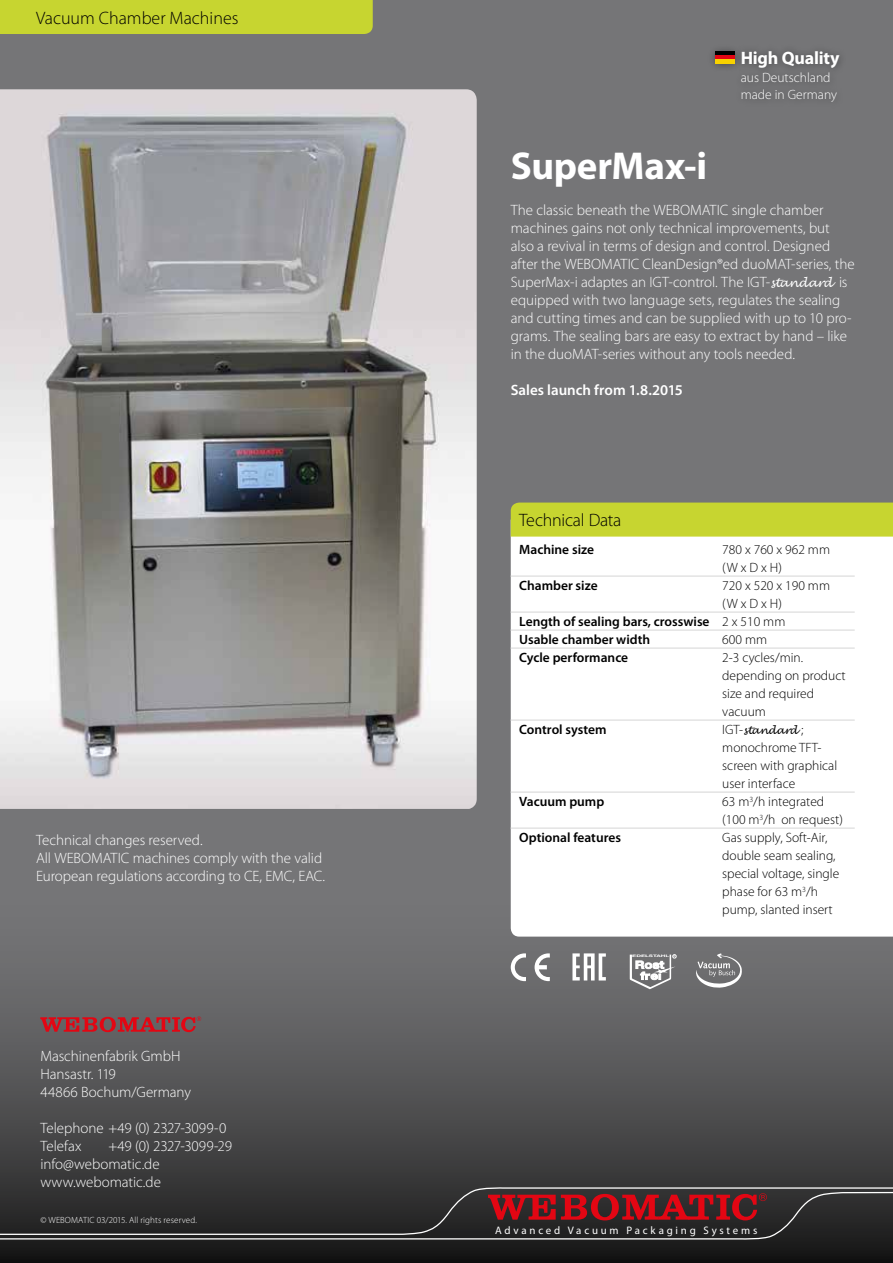
<style>
.page{position:relative;width:893px;height:1263px;background:#757577}
.page>*{position:absolute;margin:0;border:0;box-sizing:border-box;transform-origin:0 0}
.t1{font:700 39px "Myriad Pro";letter-spacing:-.005em;color:#fff}
.t2{font:300 18px "Myriad Pro";color:#000}
.t3{font:700 18px "Myriad Pro";letter-spacing:-.015em;color:#fff}
.t4{font:300 15px/18px "Myriad Pro";letter-spacing:-.005em;color:#fff}
.t5{font:600 15px "Myriad Pro";color:#fff}
.t6{font:300 13.5px/18px "Myriad Pro";color:#000}
.t7{font:600 13.5px "Myriad Pro";color:#000}
.t8{font:300 13.5px/16.5px "Myriad Pro";color:#fff}
.t9{font:10.95px "Myriad Pro";letter-spacing:.255em;color:#fff}
.t10{font:italic 10.5px "Lucida Handwriting";letter-spacing:-.01em;color:#000}
.t11{font:300 9px "Myriad Pro";letter-spacing:.015em;color:#fff}
.t12{font:700 3.3px "Helvetica Neue";color:#fff;scale:1.88 1}
.t13{font:700 2.55px "Helvetica Neue";color:#fff}
.s1{font-family:"Lucida Handwriting";font-weight:400;font-style:italic;font-size:12px}
.s2{font-weight:300}
.s3{font-family:"Myriad Pro";font-weight:300;font-style:normal;font-size:13.5px}
</style>
<div class="page">
<svg style="left:0;top:897px;width:893px;height:366px"></svg>
<div style="left:511px;top:537px;width:382px;height:399px;background:#fff"></div>
<img style="left:0;top:89px;width:477px;height:720px">
<div style="left:0;top:0;width:373px;height:34px;background:#c7d530"></div>
<svg style="left:0;top:1186px;width:893px;height:55px;background:#403132"></svg>
<svg style="left:696px;top:953px;width:46px;height:35px"></svg>
<svg style="left:511px;top:953px;width:15px;height:28px"></svg>
<svg style="left:535px;top:953px;width:15px;height:28px"></svg>
<svg style="left:630px;top:954px;width:46px;height:35px"></svg>
<svg style="left:572px;top:953px;width:34px;height:27px"></svg>
<svg style="left:40px;top:1016px;width:161px;height:16px;background:#9b3940"></svg>
<div style="left:734px;top:44px;width:113px;height:66px;background:#000;opacity:.4"></div>
<div style="left:707px;top:44px;width:36px;height:29px;background:#000;opacity:.4"></div>
<svg style="left:715px;top:52px;width:19px;height:4px"></svg>
<svg style="left:715px;top:56px;width:19px;height:4px"></svg>
<hr style="left:715px;top:60px;width:19px;height:4px;background:#f8d200">
<hr style="left:511px;top:575px;width:344px;height:2px;background:#e3e3e3">
<hr style="left:511px;top:611px;width:344px;height:2px;background:#e3e3e3">
<hr style="left:511px;top:629px;width:344px;height:2px;background:#e3e3e3">
<hr style="left:511px;top:647px;width:344px;height:2px;background:#e3e3e3">
<hr style="left:511px;top:719px;width:344px;height:2px;background:#e3e3e3">
<hr style="left:511px;top:791px;width:344px;height:2px;background:#e3e3e3">
<hr style="left:511px;top:827px;width:344px;height:2px;background:#e3e3e3">
<div style="left:511px;top:503px;width:382px;height:34px;background:#c7d530"></div>
<p class="t2" style="left:36px;top:7px;width:204px">Vacuum Chamber Machines</p>
<p class="t4" style="left:36px;top:831px;width:290px">Technical changes reserved.<br>All WEBOMATIC machines comply with the valid<br>European regulations according to CE, EMC, EAC.</p>
<p class="t4" style="left:40px;top:1047px;width:152px">Maschinenfabrik GmbH<br>Hansastr. 119<br>44866 Bochum/Germany</p>
<p class="t4" style="left:40px;top:1119px;width:187px">Telephone +49 (0) 2327-3099-0<br>Telefax</p>
<p class="t4" style="left:40px;top:1137px;width:193px;text-indent:68px">+49 (0) 2327-3099-29 info@webomatic.de www.webomatic.de</p>
<p class="t11" style="left:40px;top:1215px;width:158px">© WEBOMATIC 03/2015. All rights reserved.</p>
<h1 class="t1" style="left:511px;top:141px;width:198px">SuperMax-i</h1>
<p class="t3" style="left:741px;top:46px;width:100px">High Quality</p>
<p class="t8" style="left:741px;top:70px;width:98px">aus Deutschland made in Germany</p>
<p class="t4" style="left:511px;top:201px;width:345px">The classic beneath the WEBOMATIC single chamber machines gains not only technical improvements, but also a revival in terms of design and control. Designed after the WEBOMATIC CleanDesign®ed duoMAT-series, the SuperMax-i adaptes an IGT-control. The IGT-<span class="s1">standard</span> is equipped with two language sets, regulates the sealing and cutting times and can be supplied with up to 10 pro&shy;grams. The sealing bars are easy to extract by hand – like in the duoMAT-series without any tools needed.</p>
<p class="t5" style="left:511px;top:381px;width:174px">Sales launch from 1.8.2015</p>
<p class="t2" style="left:519px;top:509px;width:104px">Technical Data</p>
<p class="t7" style="left:519px;top:541px;width:76px">Machine size</p>
<p class="t6" style="left:722px;top:541px;width:109px">780 x 760 x 962 mm (W x D x H)</p>
<p class="t7" style="left:519px;top:577px;width:80px">Chamber size</p>
<p class="t6" style="left:722px;top:577px;width:109px">720 x 520 x 190 mm</p>
<p class="t6" style="left:722px;top:595px;width:61px">(W x D x H)</p>
<p class="t7" style="left:519px;top:613px;width:268px">Length of sealing bars, crosswise <span class="s2">2 x 510 mm</span></p>
<p class="t7" style="left:519px;top:631px;width:132px">Usable chamber width</p>
<p class="t6" style="left:722px;top:631px;width:46px">600 mm</p>
<p class="t7" style="left:519px;top:649px;width:110px">Cycle performance</p>
<p class="t6" style="left:722px;top:649px;width:125px">2-3 cycles/min. depending on product size and required vacuum</p>
<p class="t7" style="left:519px;top:721px;width:89px">Control system</p>
<p class="t10" style="left:722px;top:724px;width:83px"><span class="s3">IGT-</span>standard <span class="s3">;</span></p>
<p class="t6" style="left:722px;top:739px;width:116px">monochrome TFT&shy;screen with graphical user interface</p>
<p class="t7" style="left:519px;top:793px;width:87px">Vacuum pump</p>
<p class="t6" style="left:722px;top:793px;width:122px">63 m<sup>3</sup>/h integrated (100 m<sup>3</sup>/h on request)</p>
<p class="t7" style="left:519px;top:829px;width:103px">Optional features</p>
<p class="t6" style="left:722px;top:829px;width:119px">Gas supply, Soft-Air, double seam sealing, special voltage, single phase for 63 m<sup>3</sup>/h pump, slanted insert</p>
<p class="t12" style="left:632px;top:953px;width:21px">EDELSTAHL</p>
<p class="t13" style="left:673px;top:954px;width:3px">R</p>
<p class="t9" style="left:495px;top:1223px;width:264px">Advanced Vacuum Packaging Systems</p>
</div>
